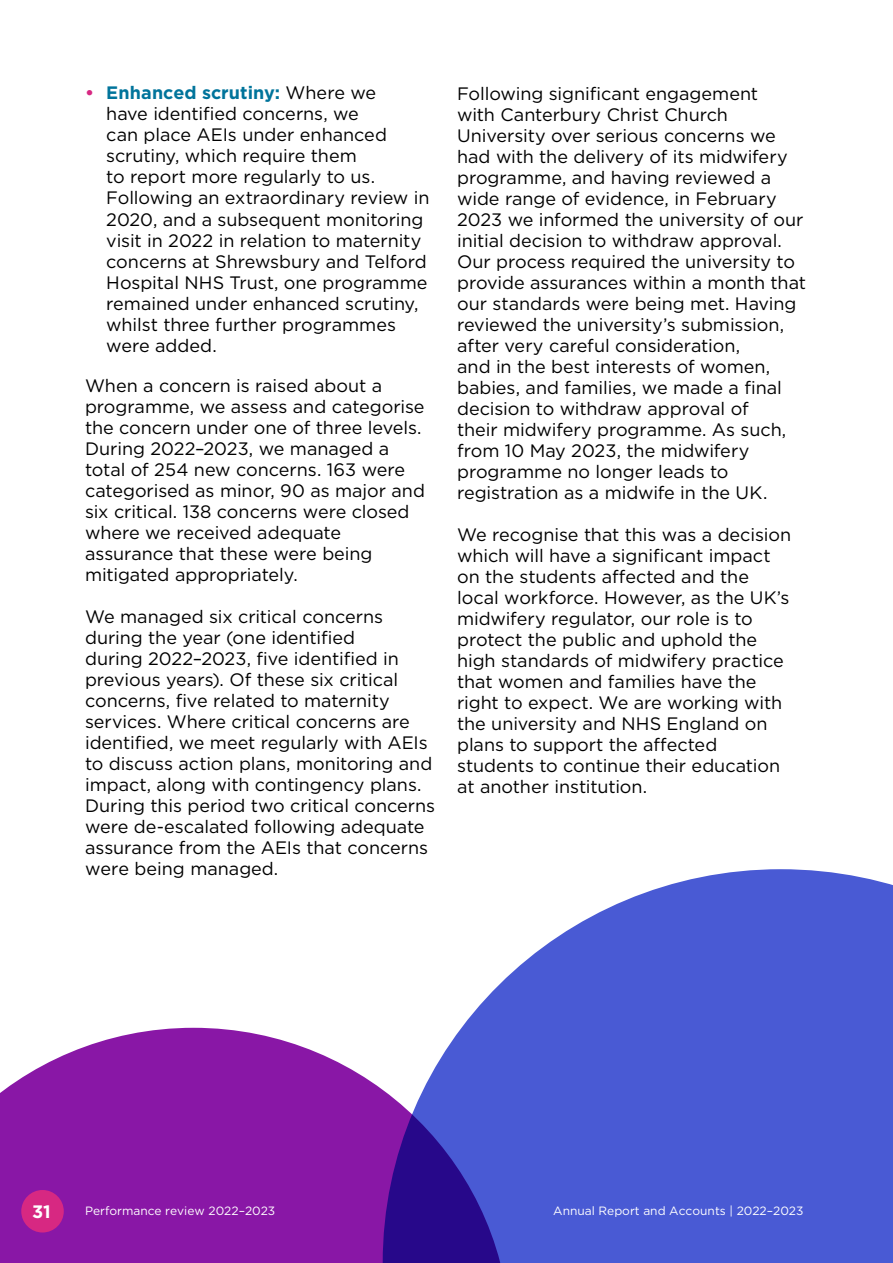
<style>
.page{position:relative;width:893px;height:1263px;background:#fff}
.page>*{position:absolute;margin:0;border:0;box-sizing:border-box;transform-origin:0 0}
.t1{font:18px/21px "Gotham";letter-spacing:-.005em;color:#000}
.t2{font:700 18px "Gotham";color:#fff}
.t3{font:12px "Gotham";color:#fff}
.s1{font-weight:700;color:#d72882}
.s2{font-weight:700;color:#00749b}
</style>
<div class="page">
<svg style="left:0;top:1028px;width:383px;height:235px;background:#932bad"></svg>
<svg style="left:383px;top:869px;width:510px;height:394px;fill:#495ad4"></svg>
<div style="left:21px;top:1190px;width:43px;height:42px;background:#d72882;border-radius:50%"></div>
<p class="t1" style="left:106px;top:82px;width:325px;text-indent:-21px"><span class="s1">•</span> <span class="s2">Enhanced scrutiny:</span> Where we<br>have identifed concerns, we<br>can place AEIs under enhanced scrutiny, which require them<br>to report more regularly to us.<br>Following an extraordinary review in<br>2020, and a subsequent monitoring visit in 2022 in relation to maternity concerns at Shrewsbury and Telford<br>Hospital NHS Trust, one programme remained under enhanced scrutiny, whilst three further programmes were added.</p>
<p class="t1" style="left:457px;top:82px;width:351px">Following signifcant engagement<br>with Canterbury Christ Church University over serious concerns we had with the delivery of its midwifery programme, and having reviewed a wide range of evidence, in February 2023 we informed the university of our initial decision to withdraw approval.<br>Our process required the university to provide assurances within a month that our standards were being met. Having reviewed the university’s submission, after very careful consideration,<br>and in the best interests of women, babies, and families, we made a fnal decision to withdraw approval of<br>their midwifery programme. As such, from 10 May 2023, the midwifery programme no longer leads to registration as a midwife in the UK.</p>
<p class="t1" style="left:457px;top:524px;width:335px">We recognise that this was a decision which will have a signifcant impact on the students afected and the local workforce. However, as the UK’s midwifery regulator, our role is to protect the public and uphold the high standards of midwifery practice that women and families have the right to expect. We are working with the university and NHS England on plans to support the afected students to continue their education at another institution.</p>
<p class="t1" style="left:85px;top:374px;width:341px">When a concern is raised about a programme, we assess and categorise the concern under one of three levels.<br>During 2022–2023, we managed a total of 254 new concerns. 163 were categorised as minor, 90 as major and six critical. 138 concerns were closed where we received adequate assurance that these were being mitigated appropriately.</p>
<p class="t1" style="left:85px;top:606px;width:352px">We managed six critical concerns during the year (one identifed<br>during 2022–2023, fve identifed in previous years). Of these six critical concerns, fve related to maternity services. Where critical concerns are identifed, we meet regularly with AEIs to discuss action plans, monitoring and impact, along with contingency plans.<br>During this period two critical concerns were de-escalated following adequate assurance from the AEIs that concerns were being managed.</p>
<p class="t2" style="left:32px;top:1200px;width:20px">31</p>
<p class="t3" style="left:85px;top:1203px;width:192px">Performance review 2022–2023</p>
<p class="t3" style="left:553px;top:1203px;width:252px">Annual Report and Accounts | 2022–2023</p>
</div>
